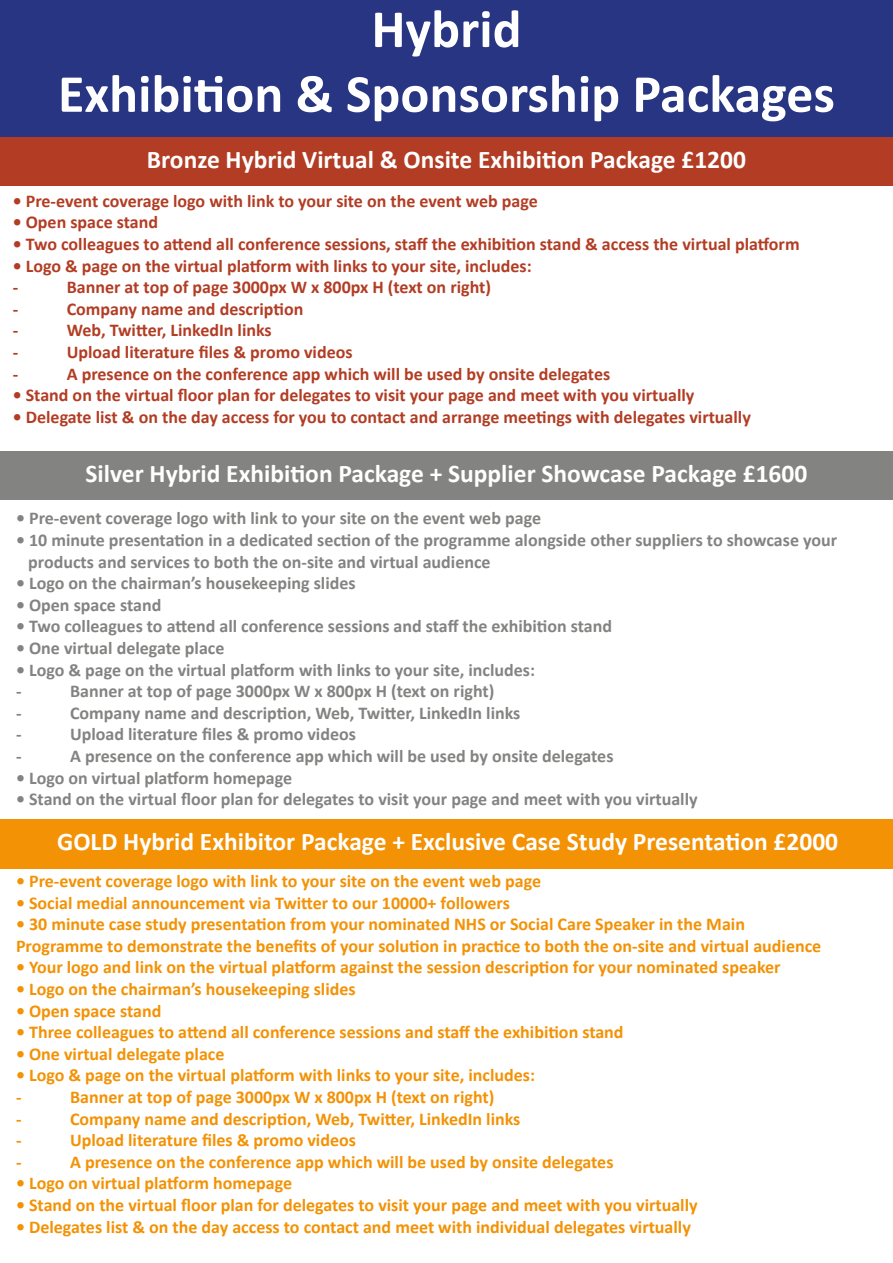
<style>
.page{position:relative;width:893px;height:1263px;background:#fff}
.page>*{position:absolute;margin:0;border:0;box-sizing:border-box;transform-origin:0 0}
.t1{font:700 54px/64.8px "Calibri";color:#fff;text-align:center}
.t2{font:700 25.5px "Calibri";color:#fff}
.t3{font:700 18px/21.6px "Calibri";color:#f39205}
.t4{font:700 18px/21.6px "Calibri";color:#838382}
.t5{font:700 18px/21.6px "Calibri";color:#b23d24}
</style>
<div class="page">
<div style="left:0;top:0;width:893px;height:161px;background:#283583"></div>
<div style="left:0;top:138px;width:893px;height:48px;background:#b23d24"></div>
<div style="left:0;top:451px;width:893px;height:49px;background:#838382"></div>
<div style="left:0;top:819px;width:893px;height:49px;background:#f39205"></div>
<h1 class="t1" style="left:58px;top:-4px;width:778px">Hybrid<br>Exhibition &amp; Sponsorship Packages</h1>
<h2 class="t2" style="left:147px;top:142px;width:601px">Bronze Hybrid Virtual &amp; Onsite Exhibition Package £1200</h2>
<p class="t5" style="left:13px;top:190px;width:526px">• Pre-event coverage logo with link to your site on the event web page</p>
<p class="t5" style="left:13px;top:211px;width:147px">• Open space stand</p>
<p class="t5" style="left:13px;top:233px;width:788px">• Two colleagues to attend all conference sessions, staff the exhibition stand &amp; access the virtual platform</p>
<p class="t5" style="left:13px;top:255px;width:520px">• Logo &amp; page on the virtual platform with links to your site, includes: -</p>
<p class="t5" style="left:67px;top:276px;width:426px">Banner at top of page 3000px W x 800px H (text on right)</p>
<p class="t5" style="left:13px;top:298px;width:7px">-</p>
<p class="t5" style="left:67px;top:298px;width:238px">Company name and description</p>
<p class="t5" style="left:13px;top:319px;width:7px">-</p>
<p class="t5" style="left:67px;top:319px;width:207px">Web, Twitter, LinkedIn links</p>
<p class="t5" style="left:13px;top:341px;width:7px">-</p>
<p class="t5" style="left:67px;top:341px;width:287px">Upload literature files &amp; promo videos</p>
<p class="t5" style="left:13px;top:363px;width:7px">-</p>
<p class="t5" style="left:67px;top:363px;width:545px">A presence on the conference app which will be used by onsite delegates</p>
<p class="t5" style="left:13px;top:384px;width:683px">• Stand on the virtual floor plan for delegates to visit your page and meet with you virtually</p>
<p class="t5" style="left:13px;top:406px;width:740px">• Delegate list &amp; on the day access for you to contact and arrange meetings with delegates virtually</p>
<h2 class="t2" style="left:86px;top:456px;width:723px">Silver Hybrid Exhibition Package + Supplier Showcase Package £1600</h2>
<p class="t4" style="left:16px;top:507px;width:526px">• Pre-event coverage logo with link to your site on the event web page</p>
<p class="t4" style="left:28px;top:529px;width:810px;text-indent:-12px">• 10 minute presentation in a dedicated section of the programme alongside other suppliers to showcase your products and services to both the on-site and virtual audience</p>
<p class="t4" style="left:16px;top:572px;width:341px">• Logo on the chairman’s housekeeping slides</p>
<p class="t4" style="left:16px;top:594px;width:147px">• Open space stand</p>
<p class="t4" style="left:16px;top:615px;width:597px">• Two colleagues to attend all conference sessions and staff the exhibition stand</p>
<p class="t4" style="left:16px;top:637px;width:210px">• One virtual delegate place</p>
<p class="t4" style="left:16px;top:659px;width:520px">• Logo &amp; page on the virtual platform with links to your site, includes: -</p>
<p class="t4" style="left:70px;top:680px;width:426px">Banner at top of page 3000px W x 800px H (text on right)</p>
<p class="t4" style="left:16px;top:702px;width:7px">-</p>
<p class="t4" style="left:70px;top:702px;width:452px">Company name and description, Web, Twitter, LinkedIn links</p>
<p class="t4" style="left:16px;top:723px;width:7px">-</p>
<p class="t4" style="left:70px;top:723px;width:287px">Upload literature files &amp; promo videos</p>
<p class="t4" style="left:16px;top:745px;width:7px">-</p>
<p class="t4" style="left:70px;top:745px;width:545px">A presence on the conference app which will be used by onsite delegates</p>
<p class="t4" style="left:16px;top:767px;width:278px">• Logo on virtual platform homepage</p>
<p class="t4" style="left:16px;top:788px;width:683px">• Stand on the virtual floor plan for delegates to visit your page and meet with you virtually</p>
<h2 class="t2" style="left:57px;top:823px;width:782px">GOLD Hybrid Exhibitor Package + Exclusive Case Study Presentation £2000</h2>
<p class="t3" style="left:16px;top:870px;width:526px">• Pre-event coverage logo with link to your site on the event web page</p>
<p class="t3" style="left:16px;top:891px;width:495px">• Social medial announcement via Twitter to our 10000+ followers</p>
<p class="t3" style="left:16px;top:913px;width:807px">• 30 minute case study presentation from your nominated NHS or Social Care Speaker in the Main<br>Programme to demonstrate the benefits of your solution in practice to both the on-site and virtual audience</p>
<p class="t3" style="left:16px;top:956px;width:766px">• Your logo and link on the virtual platform against the session description for your nominated speaker</p>
<p class="t3" style="left:16px;top:978px;width:341px">• Logo on the chairman’s housekeeping slides</p>
<p class="t3" style="left:16px;top:999px;width:147px">• Open space stand</p>
<p class="t3" style="left:16px;top:1021px;width:609px">• Three colleagues to attend all conference sessions and staff the exhibition stand</p>
<p class="t3" style="left:16px;top:1043px;width:210px">• One virtual delegate place</p>
<p class="t3" style="left:16px;top:1064px;width:520px">• Logo &amp; page on the virtual platform with links to your site, includes: -</p>
<p class="t3" style="left:70px;top:1086px;width:426px">Banner at top of page 3000px W x 800px H (text on right)</p>
<p class="t3" style="left:16px;top:1107px;width:7px">-</p>
<p class="t3" style="left:70px;top:1107px;width:452px">Company name and description, Web, Twitter, LinkedIn links</p>
<p class="t3" style="left:16px;top:1129px;width:7px">-</p>
<p class="t3" style="left:70px;top:1129px;width:287px">Upload literature files &amp; promo videos</p>
<p class="t3" style="left:16px;top:1151px;width:7px">-</p>
<p class="t3" style="left:70px;top:1151px;width:545px">A presence on the conference app which will be used by onsite delegates</p>
<p class="t3" style="left:16px;top:1172px;width:278px">• Logo on virtual platform homepage</p>
<p class="t3" style="left:16px;top:1194px;width:683px">• Stand on the virtual floor plan for delegates to visit your page and meet with you virtually</p>
<p class="t3" style="left:16px;top:1215px;width:676px">• Delegates list &amp; on the day access to contact and meet with individual delegates virtually</p>
</div>
